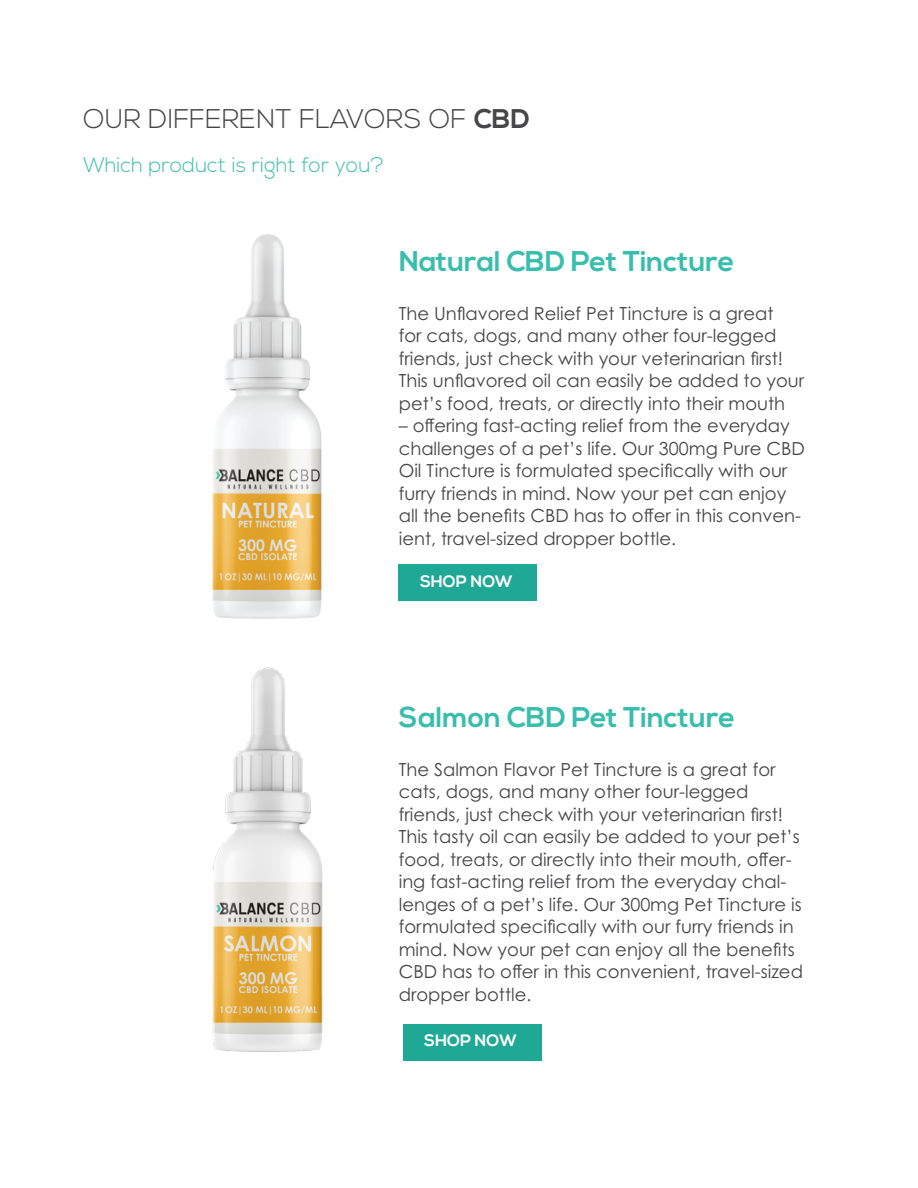
<style>
.page{position:relative;width:918px;height:1188px;background:#fff}
.page>*{position:absolute;margin:0;border:0;box-sizing:border-box;transform-origin:0 0}
.t1{font:700 28.5px "Nexa";color:#39bdac}
.t2{font:300 27px "Nexa";color:#464547}
.t3{font:300 21px "Nexa";color:#39bdac}
.t4{font:18px/22.5px "Century Gothic Pro";color:#464547}
.t5{font:700 16.5px "Nexa";color:#fff}
.s1{font-weight:700}
</style>
<div class="page">
<img style="left:212px;top:234px;width:187px;height:385px">
<div style="left:399px;top:564px;width:138px;height:37px;background:#1fa895"></div>
<img style="left:213px;top:667px;width:110px;height:385px">
<div style="left:403px;top:1024px;width:138px;height:37px;background:#1fa895"></div>
<h2 class="t2" style="left:83px;top:103px;width:448px">OUR DIFFERENT FLAVORS OF <span class="s1">CBD</span></h2>
<p class="t3" style="left:83px;top:153px;width:302px">Which product is right for you?</p>
<h1 class="t1" style="left:399px;top:244px;width:337px">Natural CBD Pet Tincture</h1>
<p class="t4" style="left:399px;top:302px;width:407px">The Unflavored Relief Pet Tincture is a great<br>for cats, dogs, and many other four-legged friends, just check with your veterinarian first!<br>This unflavored oil can easily be added to your pet’s food, treats, or directly into their mouth</p>
<p class="t4" style="left:399px;top:414px;width:408px">– offering fast-acting relief from the everyday challenges of a pet’s life. Our 300mg Pure CBD Oil Tincture is formulated specifically with our furry friends in mind. Now your pet can enjoy all the benefits CBD has to offer in this conven&shy;ient, travel-sized dropper bottle.</p>
<p class="t5" style="left:420px;top:572px;width:94px">SHOP NOW</p>
<h1 class="t1" style="left:399px;top:700px;width:338px">Salmon CBD Pet Tincture</h1>
<p class="t4" style="left:399px;top:758px;width:406px">The Salmon Flavor Pet Tincture is a great for cats, dogs, and many other four-legged friends, just check with your veterinarian first!<br>This tasty oil can easily be added to your pet’s food, treats, or directly into their mouth, offer&shy;ing fast-acting relief from the everyday chal&shy;lenges of a pet’s life. Our 300mg Pet Tincture is formulated specifically with our furry friends in mind. Now your pet can enjoy all the benefits CBD has to offer in this convenient, travel-sized dropper bottle.</p>
<p class="t5" style="left:424px;top:1031px;width:94px">SHOP NOW</p>
</div>
